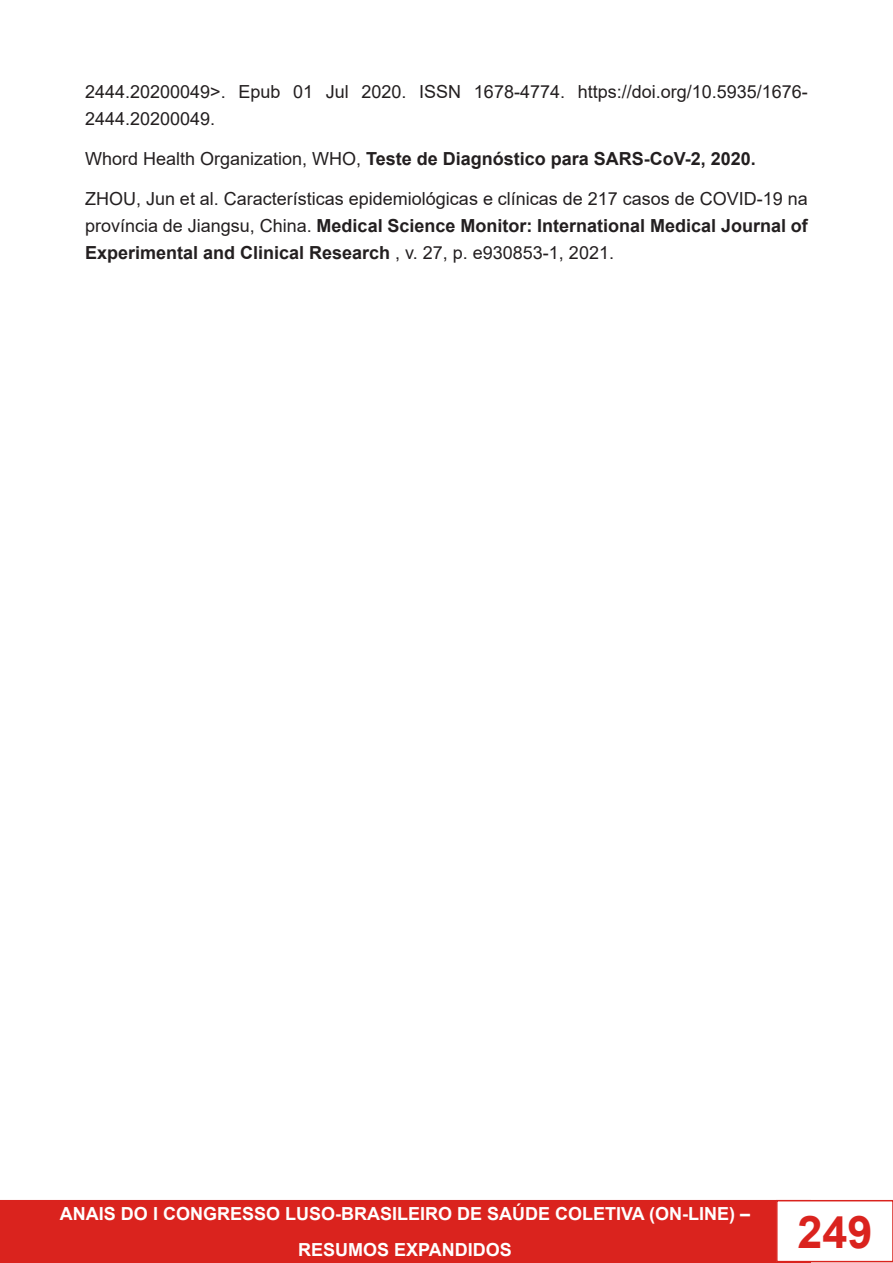
<style>
.page{position:relative;width:893px;height:1263px;background:#fff}
.page>*{position:absolute;margin:0;border:0;box-sizing:border-box;transform-origin:0 0}
.t1{font:700 45px "Arial";color:#da231e}
.t2{font:18px/27px "Arial";color:#231f20}
.t3{font:700 18px/35.5px "Arial";color:#fff;text-align:center}
.t4{font:700 18px "Arial";color:#231f20}
.s1{font-weight:400}
.s2{font-weight:700}
</style>
<div class="page">
<div style="left:0;top:1201px;width:810px;height:61px;background:#da231e"></div>
<div style="left:0;top:1200px;width:811px;height:63px;border:2px solid #da231e"></div>
<div style="left:777px;top:1201px;width:116px;height:60px;background:#fff"></div>
<div style="left:776px;top:1200px;width:117px;height:62px;border:2px solid #da231e"></div>
<p class="t2" style="left:85px;top:78px;width:724px">2444.20200049&gt;. Epub 01 Jul 2020. ISSN 1678-4774. https://doi.org/10.5935/1676-<br>2444.20200049.</p>
<p class="t4" style="left:85px;top:146px;width:672px"><span class="s1">Whord Health Organization, WHO,</span> Teste de Diagnóstico para SARS-CoV-2, 2020.</p>
<p class="t2" style="left:85px;top:185px;width:724px;text-align:justify">ZHOU, Jun et al. Características epidemiológicas e clínicas de 217 casos de COVID-19 na província de Jiangsu, China. <span class="s2">Medical Science Monitor: International Medical Journal of Experimental and Clinical Research</span> , v. 27, p. e930853-1, 2021.</p>
<p class="t3" style="left:60px;top:1196px;width:692px">ANAIS DO I CONGRESSO LUSO-BRASILEIRO DE SAÚDE COLETIVA (ON-LINE) –<br>RESUMOS EXPANDIDOS</p>
<h1 class="t1" style="left:797px;top:1200px;width:77px">249</h1>
</div>
